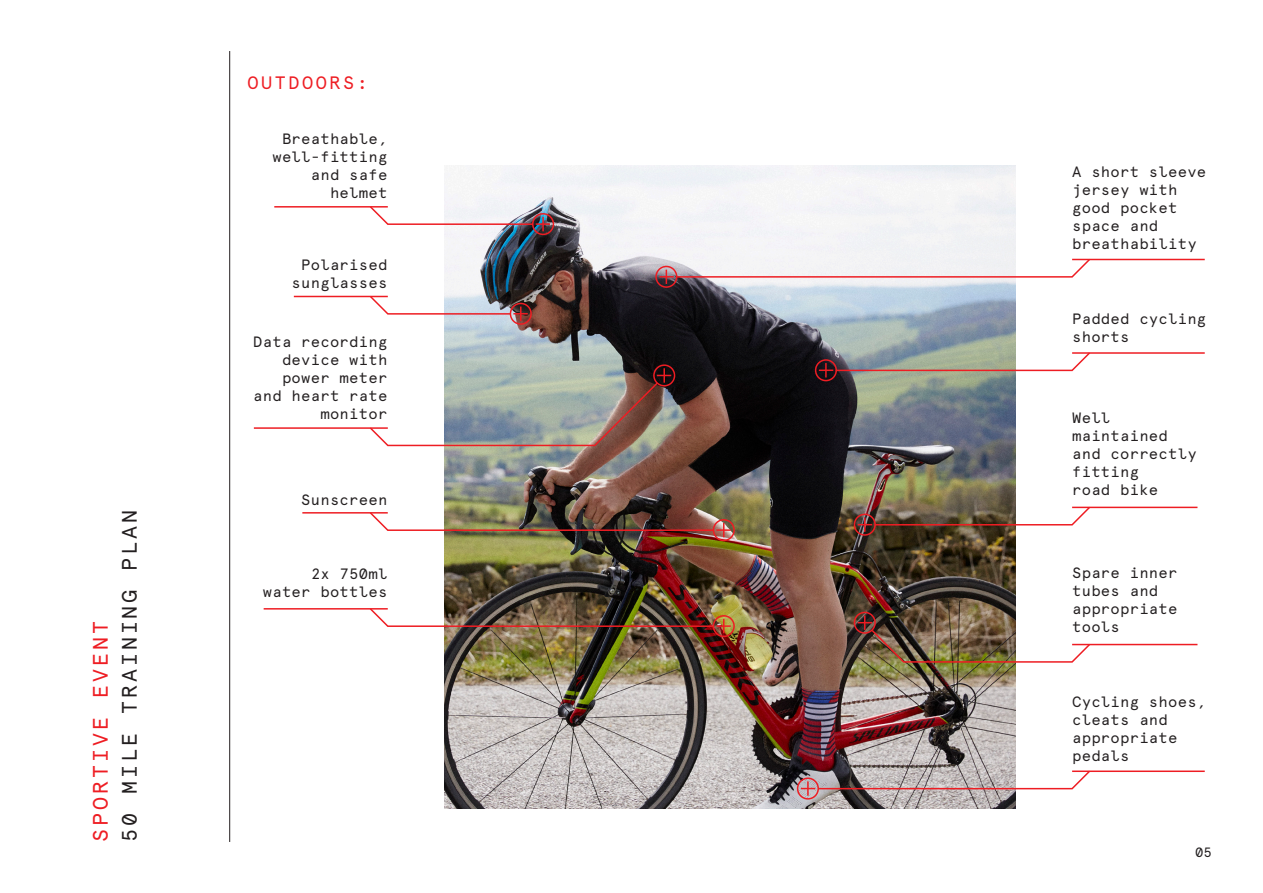
<style>
.page{position:relative;width:1263px;height:893px;background:#fff}
.page>*{position:absolute;margin:0;border:0;box-sizing:border-box;transform-origin:0 0}
.t1{font:21px "Apercu Pro Mono";letter-spacing:.14em;color:#231f20}
.t2{font:21px "Apercu Pro Mono";letter-spacing:.14em;color:#ee1d23}
.H3__e_g_1_1A{font:18px "Apercu Pro Mono";letter-spacing:.14em;color:#ee1d23}
.Main_text{font:15px/18px "Apercu Pro Mono";letter-spacing:.02em;color:#231f20}
.t3{font:13.5px "Apercu Pro Mono";color:#231f20}
</style>
<div class="page">
<img style="left:444px;top:166px;width:571px;height:643px">
<hr style="left:229px;top:51px;width:1px;height:791px;background:#231f20">
<hr style="left:1072px;top:259px;width:133px;height:1px;background:#ee1d23">
<div style="left:655px;top:266px;width:22px;height:22px;border:2px solid #ee1d23;border-radius:50%"></div>
<svg style="left:659px;top:257px;width:433px;height:27px"></svg>
<hr style="left:1072px;top:352px;width:133px;height:2px;background:#ee1d23">
<div style="left:815px;top:359px;width:22px;height:22px;border:2px solid #ee1d23;border-radius:50%"></div>
<svg style="left:819px;top:351px;width:273px;height:26px"></svg>
<hr style="left:1072px;top:507px;width:125px;height:1px;background:#ee1d23">
<div style="left:854px;top:514px;width:22px;height:22px;border:2px solid #ee1d23;border-radius:50%"></div>
<svg style="left:858px;top:505px;width:234px;height:27px"></svg>
<hr style="left:1072px;top:644px;width:125px;height:1px;background:#ee1d23">
<div style="left:854px;top:612px;width:22px;height:22px;border:2px solid #ee1d23;border-radius:50%"></div>
<img style="left:858px;top:615px;width:234px;height:48px">
<hr style="left:1072px;top:770px;width:133px;height:2px;background:#ee1d23">
<div style="left:797px;top:777px;width:22px;height:23px;border:2px solid #ee1d23;border-radius:50%"></div>
<svg style="left:801px;top:769px;width:291px;height:27px"></svg>
<hr style="left:274px;top:206px;width:114px;height:2px;background:#ee1d23">
<div style="left:532px;top:213px;width:22px;height:22px;border:2px solid #ee1d23;border-radius:50%"></div>
<svg style="left:368px;top:205px;width:182px;height:26px"></svg>
<hr style="left:294px;top:296px;width:94px;height:1px;background:#ee1d23">
<div style="left:510px;top:303px;width:22px;height:22px;border:2px solid #ee1d23;border-radius:50%"></div>
<svg style="left:368px;top:294px;width:160px;height:27px"></svg>
<hr style="left:254px;top:427px;width:134px;height:2px;background:#ee1d23">
<div style="left:653px;top:364px;width:22px;height:23px;border:2px solid #ee1d23;border-radius:50%"></div>
<svg style="left:368px;top:368px;width:303px;height:79px"></svg>
<hr style="left:264px;top:608px;width:124px;height:2px;background:#ee1d23">
<div style="left:713px;top:615px;width:22px;height:22px;border:2px solid #ee1d23;border-radius:50%"></div>
<img style="left:368px;top:607px;width:363px;height:26px">
<hr style="left:302px;top:512px;width:86px;height:2px;background:#ee1d23">
<div style="left:713px;top:519px;width:22px;height:22px;border:2px solid #ee1d23;border-radius:50%"></div>
<img style="left:368px;top:511px;width:363px;height:26px">
<h1 class="t2" style="left:85px;top:842px;width:222px;rotate:-90deg">SPORTIVE EVENT</h1>
<h1 class="t1" style="left:114px;top:842px;width:334px;rotate:-90deg">50 MILE TRAINING PLAN</h1>
<p class="H3__e_g_1_1A" style="left:247px;top:69px;width:122px">OUTDOORS:</p>
<p class="Main_text" style="left:272px;top:129px;width:116px;text-align:right">Breathable, well-fitting and safe helmet</p>
<p class="Main_text" style="left:292px;top:254px;width:97px;text-align:right">Polarised sunglasses</p>
<p class="Main_text" style="left:253px;top:332px;width:136px;text-align:right">Data recording device with power meter and heart rate monitor</p>
<p class="Main_text" style="left:301px;top:490px;width:88px">Sunscreen</p>
<p class="Main_text" style="left:263px;top:563px;width:126px;text-align:right">2x 750ml water bottles</p>
<p class="Main_text" style="left:1072px;top:161px;width:136px">A short sleeve jersey with good pocket space and breathability</p>
<p class="Main_text" style="left:1072px;top:309px;width:136px">Padded cycling shorts</p>
<p class="Main_text" style="left:1072px;top:407px;width:126px">Well maintained and correctly fitting<br>road bike</p>
<p class="Main_text" style="left:1072px;top:563px;width:107px">Spare inner tubes and appropriate tools</p>
<p class="Main_text" style="left:1072px;top:691px;width:136px">Cycling shoes, cleats and appropriate pedals</p>
<p class="t3" style="left:1195px;top:842px;width:18px">05</p>
</div>
